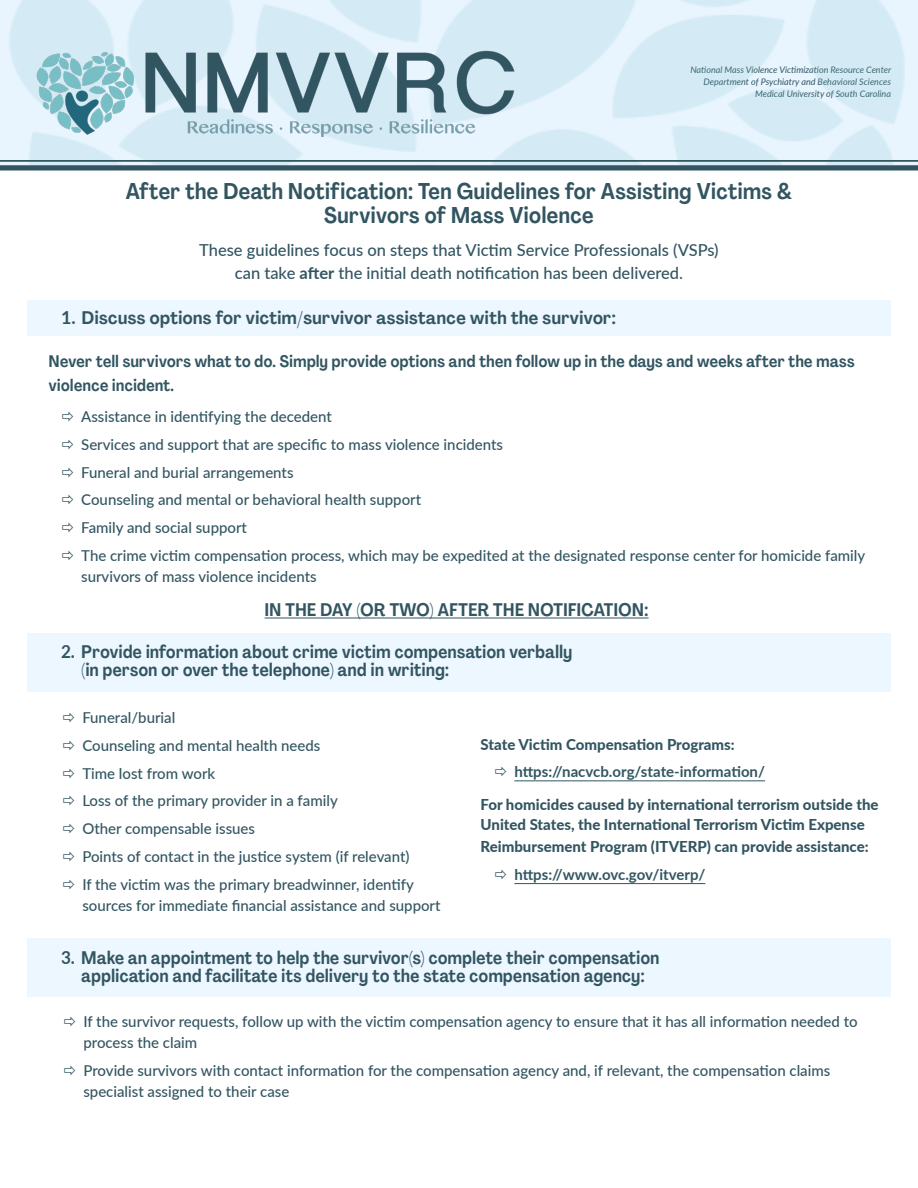
<style>
.page{position:relative;width:918px;height:1188px;background:#fff}
.page>*{position:absolute;margin:0;border:0;box-sizing:border-box;transform-origin:0 0}
.Tip_Sheet_Title{font:700 22.5px/24px "Agrandir Text";letter-spacing:-.01em;color:#325561;text-align:center;scale:.96 1}
.Sub_Header{font:700 18px/18px "Agrandir Text";letter-spacing:-.01em;color:#325561;scale:.95 1}
.Sub_Header-2{font:700 18px "Agrandir Text";letter-spacing:-.01em;color:#325561}
.Sub_Header-3{font:700 18px "Agrandir Text";letter-spacing:-.01em;color:#325561;scale:.96 1}
.Tip_Sheet_Body_Copy{font:500 16.5px/22.5px "Lato";color:#325561;text-align:center}
.Sub_Header-4{font:700 16.5px/24px "Agrandir Text";letter-spacing:-.01em;color:#325561;scale:.96 1}
.t1{font:500 15px/21px "Lato";color:#325561}
.Tip_Sheet_Body_Copy-2{font:800 15px/19.5px "Lato";color:#325561}
.t2{font:700 15px "Lato";color:#325561}
.t3{font:italic 9px "Lato";color:#325561}
.s1{font-weight:700}
.s2{font-family:"Lato"}
</style>
<div class="page">
<hr style="left:0;top:160px;width:918px;height:2px;background:#325561">
<div style="left:0;top:165px;width:918px;height:6px;background:#325561"></div>
<img style="left:27px;top:27px;width:501px;height:120px">
<div style="left:27px;top:300px;width:864px;height:35px;background:#ecf7ff"></div>
<hr style="left:265px;top:618px;width:384px;height:1px;background:#325561">
<div style="left:27px;top:633px;width:864px;height:59px;background:#ecf7ff"></div>
<hr style="left:514px;top:780px;width:251px;height:1px;background:#325561">
<hr style="left:514px;top:883px;width:191px;height:1px;background:#325561">
<div style="left:27px;top:938px;width:864px;height:59px;background:#ecf7ff"></div>
<p class="t3" style="left:690px;top:64px;width:202px">National Mass Violence Victimization Resource Center</p>
<p class="t3" style="left:704px;top:76px;width:189px">Department of Psychiatry and Behavioral Sciences</p>
<p class="t3" style="left:755px;top:88px;width:137px">Medical University of South Carolina</p>
<p class="Tip_Sheet_Title" style="left:126px;top:179px;width:696px">After the Death Notification: Ten Guidelines for Assisting Victims &amp;<br>Survivors of Mass Violence</p>
<p class="Tip_Sheet_Body_Copy" style="left:199px;top:238px;width:521px">These guidelines focus on steps that Victim Service Professionals (VSPs) can take <span class="s1">after</span> the initial death notification has been delivered.</p>
<p class="Sub_Header-2" style="left:61px;top:307px;width:556px"><span class="s2">1.</span> Discuss options for victim/survivor assistance with the survivor:</p>
<p class="Sub_Header-4" style="left:49px;top:349px;width:841px">Never tell survivors what to do. Simply provide options and then follow up in the days and weeks after the mass violence incident.</p>
<p class="t1" style="left:81px;top:406px;width:252px">Assistance in identifying the decedent</p>
<p class="t1" style="left:81px;top:433px;width:423px">Services and support that are specific to mass violence incidents</p>
<p class="t1" style="left:81px;top:461px;width:214px">Funeral and burial arrangements</p>
<p class="t1" style="left:81px;top:489px;width:341px">Counseling and mental or behavioral health support</p>
<p class="t1" style="left:81px;top:517px;width:167px">Family and social support</p>
<p class="t1" style="left:81px;top:544px;width:786px">The crime victim compensation process, which may be expedited at the designated response center for homicide family survivors of mass violence incidents</p>
<p class="Sub_Header-3" style="left:265px;top:598px;width:401px">IN THE DAY (OR TWO) AFTER THE NOTIFICATION:</p>
<p class="Sub_Header" style="left:81px;top:643px;width:519px;text-indent:-20px"><span class="s2">2.</span> Provide information about crime victim compensation verbally (in person or over the telephone) and in writing:</p>
<p class="t1" style="left:82px;top:707px;width:94px">Funeral/burial</p>
<p class="t1" style="left:82px;top:734px;width:240px">Counseling and mental health needs</p>
<p class="t1" style="left:82px;top:762px;width:134px">Time lost from work</p>
<p class="t1" style="left:82px;top:790px;width:257px">Loss of the primary provider in a family</p>
<p class="t1" style="left:82px;top:818px;width:174px">Other compensable issues</p>
<p class="t1" style="left:82px;top:845px;width:329px">Points of contact in the justice system (if relevant)</p>
<p class="t1" style="left:82px;top:873px;width:360px">If the victim was the primary breadwinner, identify sources for immediate financial assistance and support</p>
<p class="Tip_Sheet_Body_Copy-2" style="left:481px;top:734px;width:256px">State Victim Compensation Programs:</p>
<p class="t2" style="left:514px;top:761px;width:252px">https://nacvcb.org/state-information/</p>
<p class="Tip_Sheet_Body_Copy-2" style="left:481px;top:795px;width:400px">For homicides caused by international terrorism outside the<br>United States, the International Terrorism Victim Expense</p>
<p class="Tip_Sheet_Body_Copy-2" style="left:481px;top:837px;width:390px">Reimbursement Program (ITVERP) can provide assistance:</p>
<p class="t2" style="left:514px;top:864px;width:193px">https://www.ovc.gov/itverp/</p>
<p class="Sub_Header" style="left:61px;top:948px;width:632px;text-align:center"><span class="s2">3.</span> Make an appointment to help the survivor(s) complete their compensation application and facilitate its delivery to the state compensation agency:</p>
<p class="t1" style="left:83px;top:1011px;width:776px">If the survivor requests, follow up with the victim compensation agency to ensure that it has all information needed to process the claim</p>
<p class="t1" style="left:83px;top:1060px;width:748px">Provide survivors with contact information for the compensation agency and, if relevant, the compensation claims specialist assigned to their case</p>
</div>
